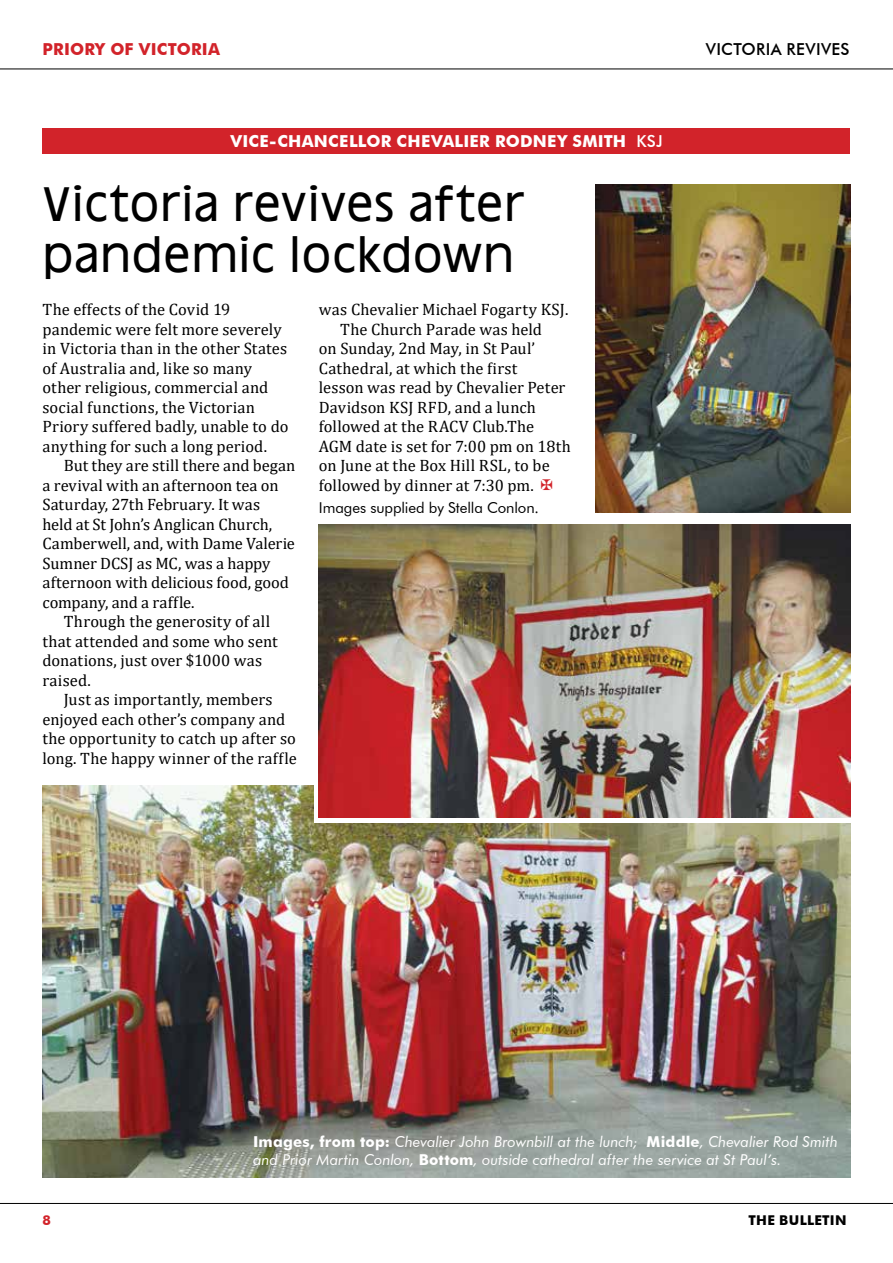
<style>
.page{position:relative;width:893px;height:1263px;background:#fff}
.page>*{position:absolute;margin:0;border:0;box-sizing:border-box;transform-origin:0 0}
.t1{font:45px/51px "Antique Oakland";letter-spacing:-.005em;color:#000}
.t2{font:16.5px/19.5px "Cambria";letter-spacing:.005em;color:#000}
.t3{font:700 16.5px "Futura BT";letter-spacing:.015em;color:#fff}
.t4{font:700 16.5px "Futura BT";letter-spacing:.01em;color:#d2232a}
.t5{font:500 16.5px "Futura BT";letter-spacing:.02em;color:#000}
.t6{font:italic 15px/18px "Futura BT";color:#fff}
.t7{font:15px "Futura BT";letter-spacing:-.005em;color:#000}
.t8{font:700 13.5px "Futura BT";letter-spacing:.02em;color:#000}
.t9{font:700 13.5px "Futura BT";color:#d2232a}
.s1{font-weight:500}
.s2{font-weight:700;font-style:normal}
</style>
<div class="page">
<hr style="left:0;top:1203px;width:893px;height:1px;background:#000">
<hr style="left:0;top:69px;width:893px;height:1px;background:#000">
<div style="left:43px;top:128px;width:807px;height:25px;background:#d2232a"></div>
<img style="left:43px;top:786px;width:807px;height:392px">
<img style="left:595px;top:185px;width:255px;height:327px">
<svg style="left:314px;top:767px;width:537px;height:56px"></svg>
<img style="left:319px;top:524px;width:531px;height:293px">
<p class="t4" style="left:43px;top:39px;width:179px">PRIORY OF VICTORIA</p>
<p class="t5" style="left:706px;top:39px;width:145px">VICTORIA REVIVES</p>
<p class="t3" style="left:230px;top:131px;width:434px">VICE-CHANCELLOR CHEVALIER RODNEY SMITH <span class="s1">KSJ</span></p>
<h1 class="t1" style="left:43px;top:178px;width:484px">Victoria revives after pandemic lockdown</h1>
<p class="t2" style="left:319px;top:300px;width:251px">was Chevalier Michael Fogarty KSJ.</p>
<p class="t2" style="left:340px;top:319px;width:203px">The Church Parade was held</p>
<p class="t2" style="left:319px;top:339px;width:218px">on Sunday, 2nd May, in St Paul’</p>
<p class="t2" style="left:319px;top:358px;width:200px">Cathedral, at which the first</p>
<p class="t2" style="left:319px;top:378px;width:248px">lesson was read by Chevalier Peter</p>
<p class="t2" style="left:319px;top:397px;width:218px">Davidson KSJ RFD, and a lunch</p>
<p class="t2" style="left:319px;top:417px;width:217px">followed at the RACV Club.The</p>
<p class="t2" style="left:319px;top:436px;width:254px">AGM date is set for 7:00 pm on 18th</p>
<p class="t2" style="left:319px;top:456px;width:232px">on June at the Box Hill RSL, to be</p>
<p class="t2" style="left:319px;top:475px;width:216px">followed by dinner at 7:30 pm.</p>
<p class="t7" style="left:319px;top:499px;width:222px">Images supplied by Stella Conlon.</p>
<p class="t2" style="left:43px;top:300px;width:247px">The effects of the Covid 19 pandemic were felt more severely in Victoria than in the other States of Australia and, like so many other religious, commercial and social functions, the Victorian<br>Priory suffered badly, unable to do anything for such a long period.</p>
<p class="t2" style="left:64px;top:456px;width:233px">But they are still there and began</p>
<p class="t2" style="left:43px;top:475px;width:238px">a revival with an afternoon tea on</p>
<p class="t2" style="left:43px;top:495px;width:219px">Saturday, 27th February. It was</p>
<p class="t2" style="left:43px;top:514px;width:231px">held at St John’s Anglican Church,</p>
<p class="t2" style="left:43px;top:534px;width:254px">Camberwell, and, with Dame Valerie</p>
<p class="t2" style="left:43px;top:553px;width:230px">Sumner DCSJ as MC, was a happy</p>
<p class="t2" style="left:43px;top:573px;width:248px">afternoon with delicious food, good</p>
<p class="t2" style="left:43px;top:592px;width:154px">company, and a raffle.</p>
<p class="t2" style="left:64px;top:612px;width:208px">Through the generosity of all</p>
<p class="t2" style="left:43px;top:631px;width:237px">that attended and some who sent</p>
<p class="t2" style="left:43px;top:651px;width:221px">donations, just over $1000 was</p>
<p class="t2" style="left:43px;top:670px;width:50px">raised.</p>
<p class="t2" style="left:64px;top:690px;width:210px">Just as importantly, members</p>
<p class="t2" style="left:43px;top:709px;width:244px">enjoyed each other’s company and</p>
<p class="t2" style="left:43px;top:729px;width:255px">the opportunity to catch up after so</p>
<p class="t2" style="left:43px;top:748px;width:256px">long. The happy winner of the raffle</p>
<p class="t6" style="left:253px;top:1132px;width:586px"><span class="s2">Images, from top:</span> Chevalier John Brownbill at the lunch; <span class="s2">Middle</span>, Chevalier Rod Smith and Prior Martin Conlon, <span class="s2">Bottom</span>, outside cathedral after the service at St Paul’s.</p>
<p class="t9" style="left:43px;top:1212px;width:10px">8</p>
<p class="t8" style="left:749px;top:1212px;width:99px">THE BULLETIN</p>
</div>
